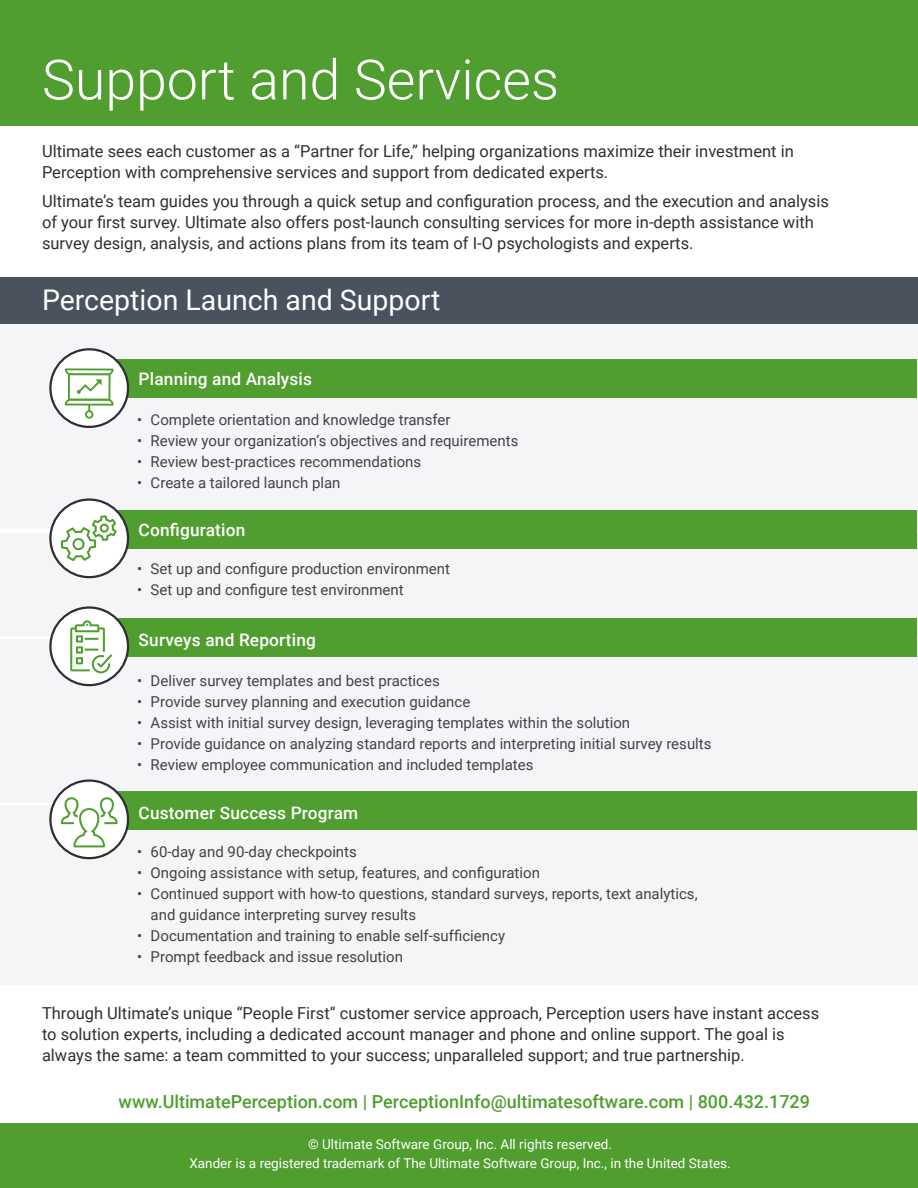
<style>
.page{position:relative;width:918px;height:1188px;background:#fff}
.page>*{position:absolute;margin:0;border:0;box-sizing:border-box;transform-origin:0 0}
.t1{font:300 55.5px "Roboto";color:#fff}
.sub_head{font:28.5px "Roboto";color:#fff}
.main_footer-www{font:500 18px "Roboto";color:#509e2f}
.t2{font:500 17.25px "Roboto";letter-spacing:.01em;color:#fff}
.main_body{font:16.5px/21px "Roboto";color:#2c3035}
.list_bullets{font:15px/21px "Roboto";color:#3f4348}
.copyright{font:13.5px "Roboto";color:#fff}
</style>
<div class="page">
<div style="left:0;top:1123px;width:918px;height:65px;background:#4f9e2e"></div>
<div style="left:0;top:0;width:917px;height:125px;background:#509e2f"></div>
<div style="left:0;top:277px;width:918px;height:47px;background:#4a525e"></div>
<div style="left:1px;top:533px;width:917px;height:102px;background:#f5f5f5"></div>
<div style="left:1px;top:324px;width:917px;height:205px;background:#f5f5f7"></div>
<div style="left:1px;top:639px;width:917px;height:164px;background:#f5f5f7"></div>
<div style="left:1px;top:806px;width:917px;height:179px;background:#f5f5f5"></div>
<div style="left:69px;top:619px;width:848px;height:38px;background:#509e2f"></div>
<svg style="left:49px;top:606px;width:80px;height:80px"></svg>
<div style="left:69px;top:359px;width:848px;height:38px;background:#509e2f"></div>
<svg style="left:49px;top:348px;width:80px;height:80px"></svg>
<div style="left:69px;top:511px;width:848px;height:38px;background:#509e2f"></div>
<svg style="left:49px;top:498px;width:80px;height:80px"></svg>
<div style="left:69px;top:792px;width:848px;height:38px;background:#509e2f"></div>
<svg style="left:49px;top:779px;width:80px;height:80px"></svg>
<p class="t1" style="left:42px;top:41px;width:519px">Support and Services</p>
<p class="main_body" style="left:42px;top:140px;width:753px">Ultimate sees each customer as a “Partner for Life,” helping organizations maximize their investment in<br>Perception with comprehensive services and support from dedicated experts.</p>
<p class="main_body" style="left:42px;top:190px;width:789px">Ultimate’s team guides you through a quick setup and configuration process, and the execution and analysis of your first survey. Ultimate also offers post-launch consulting services for more in-depth assistance with survey design, analysis, and actions plans from its team of I-O psychologists and experts.</p>
<p class="sub_head" style="left:42px;top:280px;width:400px">Perception Launch and Support</p>
<p class="t2" style="left:139px;top:367px;width:175px">Planning and Analysis</p>
<p class="list_bullets" style="left:137px;top:408px;width:315px">• Complete orientation and knowledge transfer</p>
<p class="list_bullets" style="left:137px;top:429px;width:383px">• Review your organization’s objectives and requirements</p>
<p class="list_bullets" style="left:137px;top:450px;width:286px">• Review best-practices recommendations</p>
<p class="list_bullets" style="left:137px;top:471px;width:205px">• Create a tailored launch plan</p>
<p class="t2" style="left:139px;top:518px;width:108px">Configuration</p>
<p class="list_bullets" style="left:137px;top:558px;width:314px">• Set up and configure production environment</p>
<p class="list_bullets" style="left:137px;top:579px;width:268px">• Set up and configure test environment</p>
<p class="t2" style="left:139px;top:627px;width:179px">Surveys and Reporting</p>
<p class="list_bullets" style="left:137px;top:670px;width:304px">• Deliver survey templates and best practices</p>
<p class="list_bullets" style="left:137px;top:691px;width:335px">• Provide survey planning and execution guidance</p>
<p class="list_bullets" style="left:137px;top:712px;width:495px">• Assist with initial survey design, leveraging templates within the solution</p>
<p class="list_bullets" style="left:137px;top:733px;width:576px">• Provide guidance on analyzing standard reports and interpreting initial survey results</p>
<p class="list_bullets" style="left:137px;top:754px;width:398px">• Review employee communication and included templates</p>
<p class="t2" style="left:139px;top:801px;width:221px">Customer Success Program</p>
<p class="list_bullets" style="left:137px;top:841px;width:221px">• 60-day and 90-day checkpoints</p>
<p class="list_bullets" style="left:137px;top:862px;width:404px">• Ongoing assistance with setup, features, and configuration</p>
<p class="list_bullets" style="left:151px;top:883px;width:548px;text-indent:-14px">• Continued support with how-to questions, standard surveys, reports, text analytics, and guidance interpreting survey results</p>
<p class="list_bullets" style="left:137px;top:925px;width:369px">• Documentation and training to enable self-sufficiency</p>
<p class="list_bullets" style="left:137px;top:946px;width:267px">• Prompt feedback and issue resolution</p>
<p class="main_body" style="left:42px;top:1002px;width:779px">Through Ultimate’s unique “People First” customer service approach, Perception users have instant access to solution experts, including a dedicated account manager and phone and online support. The goal is always the same: a team committed to your success; unparalleled support; and true partnership.</p>
<p class="main_footer-www" style="left:119px;top:1089px;width:693px">www.UltimatePerception.com | PerceptionInfo@ultimatesoftware.com | 800.432.1729</p>
<p class="copyright" style="left:308px;top:1135px;width:305px">© Ultimate Software Group, Inc. All rights reserved.</p>
<p class="copyright" style="left:189px;top:1154px;width:543px">Xander is a registered trademark of The Ultimate Software Group, Inc., in the United States.</p>
</div>
